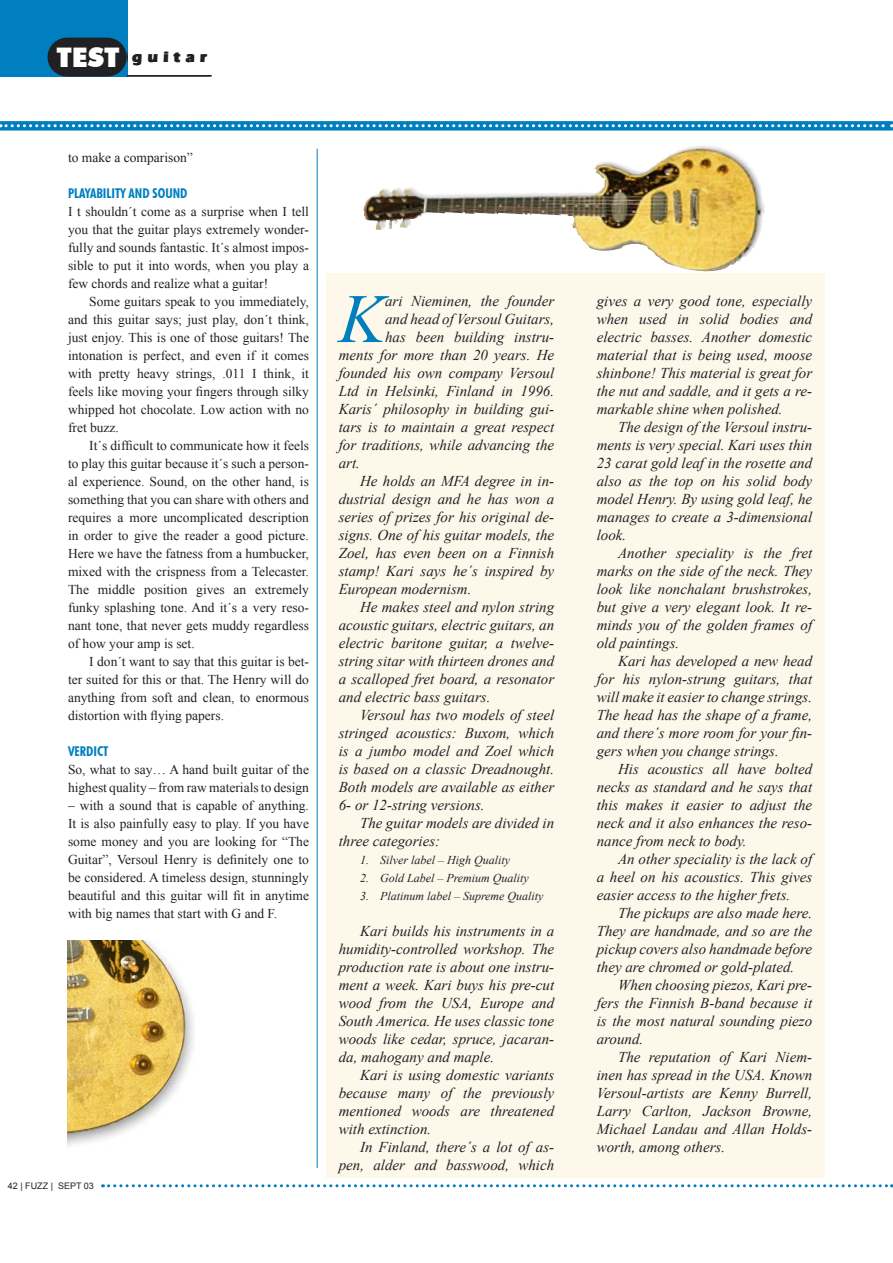
<style>
.page{position:relative;width:893px;height:1263px;background:#fff}
.page>*{position:absolute;margin:0;border:0;box-sizing:border-box;transform-origin:0 0}
.Paragraph_Style_3_copy{font:italic 69.3px "Times New Roman";color:#007fc0}
.t1{font:900 27px "Futura BT";color:#fff}
.Paragraph_Style_3{font:italic 15px/18px "Times New Roman";color:#212125;text-align:justify}
.Paragraph_Style_3_copy-2{font:italic 15px "Times New Roman";color:#212125}
.t2{font:700 15px "Eras IT Cby BT";letter-spacing:.4em;color:#212125}
.Body_text{font:13.5px/18px "Times New Roman";color:#212125;text-align:justify}
.Paragraph_Style_2{font:13.5px/18px "Times New Roman";color:#212125;text-align:justify}
.Paragraph_Style_2-2{font:700 condensed 13.5px "Futura BT";color:#007fc0}
.Paragraph_Style_3-2{font:italic 12px "Times New Roman";color:#212125}
.t3{font:9px "Arial";color:#212125}
</style>
<div class="page">
<img style="left:363px;top:145px;width:402px;height:129px">
<img style="left:68px;top:941px;width:126px;height:205px">
<hr style="left:128px;top:75px;width:84px;height:1px;background:#212125">
<svg style="left:102px;top:1184px;width:791px;height:3px"></svg>
<svg style="left:0;top:121px;width:893px;height:9px;background:#2290c8"></svg>
<svg style="left:0;top:0;width:127px;height:77px;background:#0471a9"></svg>
<div style="left:67px;top:38px;width:40px;height:39px;background:#212125"></div>
<hr style="left:127px;top:75px;width:83px;height:1px;background:#212125">
<div style="left:326px;top:274px;width:499px;height:904px;background:#fdf8ea"></div>
<hr style="left:317px;top:149px;width:1px;height:1019px;background:#007fc0">
<p class="t1" style="left:56px;top:41px;width:65px">TEST</p>
<p class="t2" style="left:147px;top:48px;width:22px">u i</p>
<p class="t2" style="left:133px;top:48px;width:76px">guitar</p>
<p class="Body_text" style="left:68px;top:148px;width:126px">to make a comparison”</p>
<p class="Paragraph_Style_2-2" style="left:68px;top:185px;width:121px">PLAYABILITY AND SOUND</p>
<p class="Paragraph_Style_2" style="left:68px;top:202px;width:242px">I t shouldn´t come as a surprise when I tell you that the guitar plays extremely wonder&shy;fully and sounds fantastic. It´s almost impos&shy;sible to put it into words, when you play a few chords and realize what a guitar!</p>
<p class="Body_text" style="left:68px;top:292px;width:242px;text-indent:21px">Some guitars speak to you immediately, and this guitar says; just play, don´t think, just enjoy. This is one of those guitars! The intonation is perfect, and even if it comes with pretty heavy strings, .011 I think, it feels like moving your fingers through silky whipped hot chocolate. Low action with no fret buzz.</p>
<p class="Body_text" style="left:68px;top:436px;width:242px;text-indent:21px">It´s difficult to communicate how it feels to play this guitar because it´s such a person&shy;al experience. Sound, on the other hand, is something that you can share with others and requires a more uncomplicated description in order to give the reader a good picture.<br>Here we have the fatness from a humbucker, mixed with the crispness from a Telecaster.<br>The middle position gives an extremely funky splashing tone. And it´s a very reso&shy;nant tone, that never gets muddy regardless of how your amp is set.</p>
<p class="Body_text" style="left:68px;top:652px;width:242px;text-indent:21px">I don´t want to say that this guitar is bet&shy;ter suited for this or that. The Henry will do anything from soft and clean, to enormous distortion with flying papers.</p>
<p class="Paragraph_Style_2-2" style="left:68px;top:743px;width:42px">VERDICT</p>
<p class="Paragraph_Style_2" style="left:68px;top:760px;width:242px">So, what to say… A hand built guitar of the highest quality – from raw materials to design</p>
<p class="Paragraph_Style_2" style="left:68px;top:796px;width:242px">– with a sound that is capable of anything.<br>It is also painfully easy to play. If you have some money and you are looking for “The Guitar”, Versoul Henry is definitely one to be considered. A timeless design, stunningly beautiful and this guitar will fit in anytime with big names that start with G and F.</p>
<p class="t3" style="left:8px;top:1179px;width:88px">42 | FUZZ | SEPT 03</p>
<p class="Paragraph_Style_3_copy" style="left:339px;top:271px;width:48px">K</p>
<p class="Paragraph_Style_3_copy-2" style="left:385px;top:291px;width:171px">ari Nieminen, the founder</p>
<p class="Paragraph_Style_3_copy-2" style="left:385px;top:309px;width:171px">and head of Versoul Guitars,</p>
<p class="Paragraph_Style_3_copy-2" style="left:385px;top:327px;width:171px">has been building instru-</p>
<p class="Paragraph_Style_3_copy-2" style="left:339px;top:345px;width:217px">ments for more than 20 years. He</p>
<p class="Paragraph_Style_3_copy-2" style="left:339px;top:363px;width:217px">founded his own company Versoul</p>
<p class="Paragraph_Style_3_copy-2" style="left:339px;top:381px;width:217px">Ltd in Helsinki, Finland in 1996.</p>
<p class="Paragraph_Style_3_copy-2" style="left:339px;top:399px;width:217px">Karis´ philosophy in building gui-</p>
<p class="Paragraph_Style_3_copy-2" style="left:339px;top:417px;width:217px">tars is to maintain a great respect</p>
<p class="Paragraph_Style_3_copy-2" style="left:339px;top:435px;width:217px">for traditions, while advancing the</p>
<p class="Paragraph_Style_3_copy-2" style="left:339px;top:453px;width:23px">art.</p>
<p class="Paragraph_Style_3" style="left:339px;top:472px;width:217px;text-indent:21px">He holds an MFA degree in in&shy;dustrial design and he has won a series of prizes for his original de&shy;signs. One of his guitar models, the Zoel, has even been on a Finnish stamp! Kari says he´s inspired by European modernism.</p>
<p class="Paragraph_Style_3" style="left:339px;top:598px;width:217px;text-indent:21px">He makes steel and nylon string acoustic guitars, electric guitars, an electric baritone guitar, a twelve&shy;string sitar with thirteen drones and a scalloped fret board, a resonator and electric bass guitars.</p>
<p class="Paragraph_Style_3" style="left:339px;top:706px;width:217px;text-indent:21px">Versoul has two models of steel stringed acoustics: Buxom, which is a jumbo model and Zoel which is based on a classic Dreadnought.<br>Both models are available as either 6- or 12-string versions.</p>
<p class="Paragraph_Style_3" style="left:339px;top:814px;width:217px;text-indent:21px">The guitar models are divided in three categories:</p>
<p class="Paragraph_Style_3-2" style="left:360px;top:852px;width:151px">1. Silver label – High Quality</p>
<p class="Paragraph_Style_3-2" style="left:360px;top:870px;width:170px">2. Gold Label – Premium Quality</p>
<p class="Paragraph_Style_3-2" style="left:360px;top:888px;width:185px">3. Platinum label – Supreme Quality</p>
<p class="Paragraph_Style_3" style="left:339px;top:922px;width:217px;text-indent:21px">Kari builds his instruments in a humidity-controlled workshop. The production rate is about one instru&shy;ment a week. Kari buys his pre-cut wood from the USA, Europe and South America. He uses classic tone woods like cedar, spruce, jacaran&shy;da, mahogany and maple.</p>
<p class="Paragraph_Style_3" style="left:339px;top:1066px;width:217px;text-indent:21px">Kari is using domestic variants because many of the previously mentioned woods are threatened with extinction.</p>
<p class="Paragraph_Style_3" style="left:339px;top:1138px;width:217px;text-align:right">In Finland, there´s a lot of as&shy;pen, alder and basswood, which</p>
<p class="Paragraph_Style_3" style="left:597px;top:292px;width:217px">gives a very good tone, especially when used in solid bodies and electric basses. Another domestic material that is being used, moose shinbone! This material is great for the nut and saddle, and it gets a re&shy;markable shine when polished.</p>
<p class="Paragraph_Style_3" style="left:597px;top:418px;width:217px;text-indent:21px">The design of the Versoul instru&shy;ments is very special. Kari uses thin 23 carat gold leaf in the rosette and also as the top on his solid body model Henry. By using gold leaf, he manages to create a 3-dimensional look.</p>
<p class="Paragraph_Style_3" style="left:597px;top:544px;width:217px;text-indent:21px">Another speciality is the fret marks on the side of the neck. They look like nonchalant brushstrokes, but give a very elegant look. It re&shy;minds you of the golden frames of old paintings.</p>
<p class="Paragraph_Style_3" style="left:597px;top:652px;width:217px;text-indent:21px">Kari has developed a new head for his nylon-strung guitars, that will make it easier to change strings.<br>The head has the shape of a frame, and there´s more room for your fin&shy;gers when you change strings.</p>
<p class="Paragraph_Style_3" style="left:597px;top:760px;width:217px;text-indent:21px">His acoustics all have bolted necks as standard and he says that this makes it easier to adjust the neck and it also enhances the reso&shy;nance from neck to body.</p>
<p class="Paragraph_Style_3" style="left:597px;top:850px;width:217px;text-indent:21px">An other speciality is the lack of a heel on his acoustics. This gives easier access to the higher frets.</p>
<p class="Paragraph_Style_3" style="left:597px;top:904px;width:217px;text-indent:21px">The pickups are also made here.<br>They are handmade, and so are the pickup covers also handmade before they are chromed or gold-plated.</p>
<p class="Paragraph_Style_3" style="left:597px;top:976px;width:217px;text-indent:21px">When choosing piezos, Kari pre&shy;fers the Finnish B-band because it is the most natural sounding piezo around.</p>
<p class="Paragraph_Style_3" style="left:597px;top:1048px;width:217px;text-indent:21px">The reputation of Kari Niem&shy;inen has spread in the USA. Known Versoul-artists are Kenny Burrell, Larry Carlton, Jackson Browne, Michael Landau and Allan Holds&shy;worth, among others.</p>
</div>
